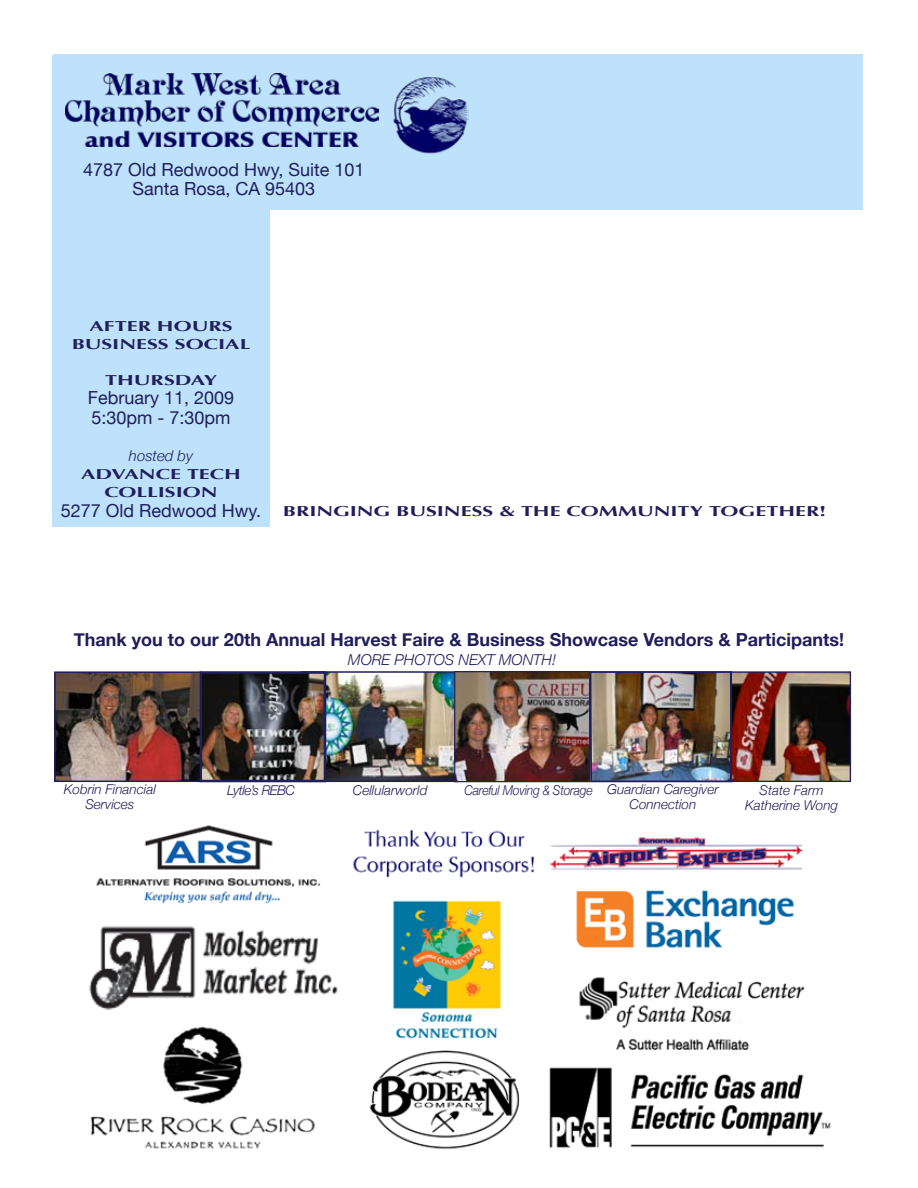
<style>
.page{position:relative;width:918px;height:1188px;background:#fff}
.page>*{position:absolute;margin:0;border:0;box-sizing:border-box;transform-origin:0 0}
.t1{font:18px/19.5px "Helvetica Neue";color:#201e5b;text-align:center}
.t2{font:700 18px "Helvetica Neue";color:#201e5b}
.t3{font:italic 300 15px "Helvetica Neue";color:#201e5b}
.t4{font:700 14.4px/18px "Optima";color:#201e5b;text-align:center;scale:1.5 1}
.t5{font:italic 300 13.5px/15px "Helvetica Neue";color:#201e5b;text-align:center}
.t6{font:italic 300 13.5px/14px "Helvetica Neue";color:#201e5b;scale:.9 1}
.t7{font:italic 300 13.5px "Helvetica Neue";letter-spacing:-.04em;color:#201e5b}
</style>
<div class="page">
<div style="left:54px;top:54px;width:809px;height:155px;background:#bee2fc"></div>
<div style="left:52px;top:55px;width:218px;height:471px;background:#bee2fc"></div>
<img style="left:89px;top:825px;width:742px;height:325px">
<img style="left:393px;top:77px;width:75px;height:77px">
<img style="left:65px;top:74px;width:314px;height:72px">
<img style="left:326px;top:674px;width:128px;height:105px">
<div style="left:301px;top:671px;width:157px;height:111px;border:2px solid #201e5b"></div>
<img style="left:456px;top:673px;width:393px;height:107px">
<img style="left:589px;top:671px;width:145px;height:112px">
<div style="left:730px;top:671px;width:121px;height:111px;border:1px solid #201e5b"></div>
<img style="left:57px;top:674px;width:265px;height:105px">
<div style="left:199px;top:671px;width:127px;height:111px;border:3px solid #201e5b"></div>
<div style="left:54px;top:671px;width:147px;height:111px;border:2px solid #201e5b"></div>
<div style="left:454px;top:671px;width:136px;height:111px;border:1px solid #201e5b"></div>
<p class="t1" style="left:83px;top:160px;width:283px">4787 Old Redwood Hwy, Suite 101<br>Santa Rosa, CA 95403</p>
<p class="t4" style="left:72px;top:317px;width:121px">AFTER HOURS<br>BUSINESS SOCIAL</p>
<p class="t4" style="left:105px;top:371px;width:30px">THURSD</p>
<p class="t4" style="left:191px;top:371px;width:18px">AY</p>
<p class="t1" style="left:88px;top:388px;width:148px;text-align:left">February 11, 2009<br>5:30pm - 7:30pm</p>
<p class="t3" style="left:129px;top:447px;width:66px">hosted by</p>
<p class="t4" style="left:81px;top:466px;width:105px">ADVANCE TECH<br>COLLISION</p>
<p class="t1" style="left:61px;top:500px;width:202px">5277 Old Redwood Hwy.</p>
<p class="t4" style="left:283px;top:503px;width:224px">BRINGING BUSINESS &amp; TH E COMM</p>
<p class="t4" style="left:637px;top:503px;width:128px">UNITY TOGETH ER!</p>
<p class="t2" style="left:74px;top:628px;width:772px">Thank you to our 20th Annual Harvest Faire &amp; Business Showcase Vendors &amp; Participants!</p>
<p class="t5" style="left:64px;top:782px;width:94px">Kobrin Financial<br>Services</p>
<p class="t3" style="left:348px;top:651px;width:210px">MORE PHOTOS NEXT MONTH!</p>
<p class="t6" style="left:630px;top:783px;width:101px;text-indent:-165px">Careful Moving &amp; Storage Guardian Caregiver<br>Connection</p>
<p class="t7" style="left:227px;top:782px;width:70px">Lytle’s REBC</p>
<p class="t5" style="left:353px;top:782px;width:76px">Cellularworld</p>
<p class="t5" style="left:745px;top:783px;width:95px">State Farm<br>Katherine Wong</p>
</div>
